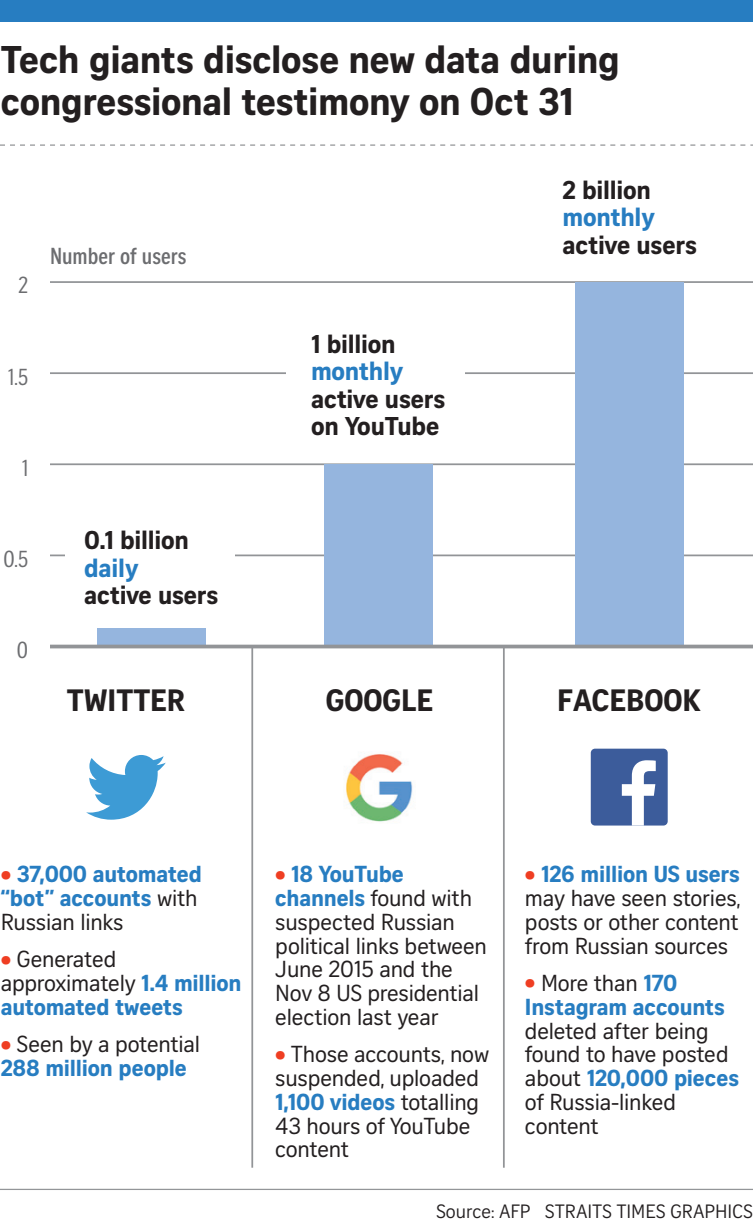
<style>
.page{position:relative;width:753px;height:1219px;background:#fff}
.page>*{position:absolute;margin:0;border:0;box-sizing:border-box;transform-origin:0 0}
.t1{font:700 37.5px/41.2px "Curator Serp Text";letter-spacing:-.01em;color:#231f20}
.t2{font:700 30px "Curator Serp Text";color:#231f20}
.t3{font:700 25px/27.5px "Curator Serp Text";letter-spacing:-.01em;color:#231f20}
.t4{font:700 25px "Curator Serp Text";letter-spacing:-.01em;color:#277dc1}
.t5{font:22.5px/23.8px "Curator Head ST Regular";letter-spacing:-.01em;color:#231f20}
.t6{font:22.5px/23.8px "Curator Head ST Bold";letter-spacing:-.01em;color:#277dc1}
.t7{font:700 22.5px "Curator Head Cond ST Semi";color:#6c6d70}
.t8{font:22.5px "Curator Head Cond ST Regular";color:#6c6d70}
.t9{font:18.75px "Curator Serp Text";letter-spacing:.005em;color:#231f20}
.s1{font-family:"Curator Serp Text";font-weight:700;font-size:30px;color:#ef3e22}
.s2{font-family:"Curator Head ST Regular";color:#231f20}
.s3{font-family:"Curator Head ST Bold";color:#277dc1}
</style>
<div class="page">
<hr style="left:251px;top:646px;width:2px;height:522px;background:#929497">
<hr style="left:503px;top:646px;width:1px;height:522px;background:#929497">
<div style="left:590px;top:749px;width:77px;height:76px;background:#3c5c9b;border-radius:4px"></div>
<svg style="left:622px;top:760px;width:33px;height:65px"></svg>
<svg style="left:86px;top:755px;width:80px;height:65px"></svg>
<img style="left:346px;top:753px;width:67px;height:69px">
<hr style="left:50px;top:554px;width:703px;height:2px;background:#929497">
<hr style="left:50px;top:463px;width:703px;height:2px;background:#929497">
<hr style="left:50px;top:372px;width:703px;height:2px;background:#929497">
<hr style="left:50px;top:281px;width:703px;height:2px;background:#929497">
<div style="left:65px;top:527px;width:169px;height:82px;background:#fff"></div>
<div style="left:97px;top:628px;width:108px;height:18px;background:#95b5de"></div>
<div style="left:324px;top:464px;width:108px;height:182px;background:#95b5de"></div>
<div style="left:575px;top:282px;width:109px;height:364px;background:#95b5de"></div>
<div style="left:286px;top:326px;width:178px;height:134px;background:#fff"></div>
<hr style="left:50px;top:645px;width:703px;height:3px;background:#929497">
<div style="left:0;top:0;width:753px;height:21px;background:#277dc1"></div>
<svg style="left:0;top:144px;width:753px;height:2px"></svg>
<hr style="left:0;top:1189px;width:753px;height:1px;background:#939598">
<h1 class="t1" style="left:1px;top:39px;width:620px">Tech giants disclose new data during congressional testimony on Oct 31</h1>
<p class="t8" style="left:19px;top:273px;width:11px">2</p>
<p class="t8" style="left:8px;top:364px;width:22px">1.5</p>
<p class="t8" style="left:22px;top:455px;width:8px">1</p>
<p class="t8" style="left:4px;top:547px;width:26px">0.5</p>
<p class="t8" style="left:17px;top:638px;width:13px">0</p>
<p class="t7" style="left:50px;top:244px;width:138px">Number of users</p>
<p class="t3" style="left:84px;top:526px;width:106px">0.1 billion</p>
<p class="t4" style="left:84px;top:552px;width:56px">daily</p>
<p class="t3" style="left:84px;top:581px;width:136px">active users</p>
<p class="t3" style="left:311px;top:330px;width:86px">1 billion</p>
<p class="t4" style="left:311px;top:356px;width:93px">monthly</p>
<p class="t3" style="left:311px;top:385px;width:136px">active users on YouTube</p>
<p class="t3" style="left:562px;top:176px;width:90px">2 billion</p>
<p class="t4" style="left:562px;top:202px;width:93px">monthly</p>
<p class="t3" style="left:562px;top:231px;width:136px">active users</p>
<h2 class="t2" style="left:67px;top:682px;width:120px">TWITTER</h2>
<h2 class="t2" style="left:326px;top:682px;width:109px">GOOGLE</h2>
<h2 class="t2" style="left:557px;top:682px;width:145px">FACEBOOK</h2>
<p class="t6" style="left:1px;top:862px;width:203px"><span class="s1">•</span> 37,000 automated “bot” accounts <span class="s2">with</span></p>
<p class="t5" style="left:1px;top:910px;width:124px">Russian links</p>
<p class="t5" style="left:1px;top:947px;width:242px"><span class="s1">•</span> Generated approximately <span class="s3">1.4 million</span></p>
<p class="t6" style="left:1px;top:994px;width:183px">automated tweets</p>
<p class="t5" style="left:1px;top:1032px;width:201px"><span class="s1">•</span> Seen by a potential</p>
<p class="t6" style="left:1px;top:1056px;width:187px">288 million people</p>
<p class="t6" style="left:275px;top:862px;width:130px"><span class="s1">•</span> 18 YouTube</p>
<p class="t5" style="left:275px;top:886px;width:213px"><span class="s3">channels</span> found with suspected Russian political links between<br>June 2015 and the<br>Nov 8 US presidential election last year</p>
<p class="t5" style="left:275px;top:1042px;width:215px"><span class="s1">•</span> Those accounts, now suspended, uploaded</p>
<p class="t6" style="left:275px;top:1089px;width:205px">1,100 videos <span class="s2">totalling</span></p>
<p class="t5" style="left:275px;top:1113px;width:197px">43 hours of YouTube content</p>
<p class="t6" style="left:525px;top:862px;width:216px"><span class="s1">•</span> 126 million US users</p>
<p class="t5" style="left:525px;top:886px;width:217px;text-align:justify">may have seen stories, posts or other content from Russian sources</p>
<p class="t5" style="left:525px;top:971px;width:154px"><span class="s1">•</span> More than <span class="s3">170</span></p>
<p class="t6" style="left:525px;top:994px;width:201px">Instagram accounts</p>
<p class="t5" style="left:525px;top:1018px;width:205px">deleted after being found to have posted</p>
<p class="t6" style="left:525px;top:1066px;width:215px"><span class="s2">about</span> 120,000 pieces</p>
<p class="t5" style="left:525px;top:1090px;width:153px">of Russia-linked content</p>
<p class="t9" style="left:436px;top:1200px;width:318px">Source: AFP STRAITS TIMES GRAPHICS</p>
</div>
